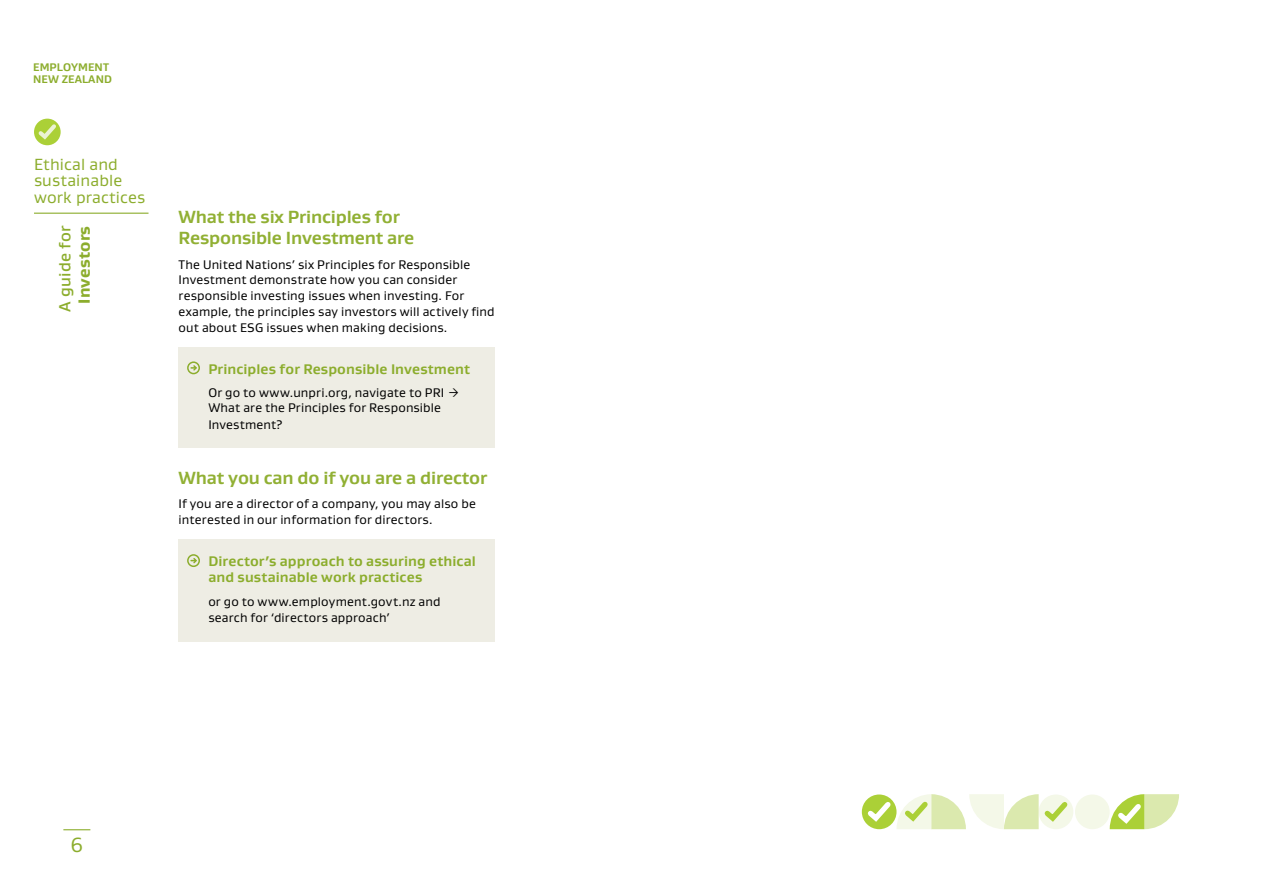
<style>
.page{position:relative;width:1263px;height:893px;background:#fff}
.page>*{position:absolute;margin:0;border:0;box-sizing:border-box;transform-origin:0 0}
.t1{font:21px "Gustan";color:#8cad2d}
.t2{font:700 18px/21px "Gustan";letter-spacing:-.01em;color:#91b034}
.t3{font:16.5px/16.5px "Gustan";letter-spacing:.01em;color:#8cad2d}
.t4{font:500 16.5px "Gustan";letter-spacing:.01em;color:#8cad2d}
.t5{font:800 16.5px "Gustan";letter-spacing:.01em;color:#8cad2d}
.t6{font:700 14.25px/16.5px "Gustan";letter-spacing:.005em;color:#8cad2d}
.t7{font:12.75px/15.8px "Gustan";letter-spacing:.01em;color:#000}
.t8{font:700 11.25px/11.2px "Gustan";letter-spacing:.01em;color:#8cad2d}
</style>
<div class="page">
<div style="left:34px;top:119px;width:27px;height:26px;background:#abd037;border-radius:50%"></div>
<svg style="left:35px;top:121px;width:25px;height:21px"></svg>
<hr style="left:34px;top:213px;width:115px;height:1px;background:#8cad2d">
<div style="left:179px;top:347px;width:316px;height:46px;background:#eeede4"></div>
<div style="left:179px;top:372px;width:316px;height:76px;background:#eeede4"></div>
<div style="left:179px;top:539px;width:316px;height:63px;background:#eeede4"></div>
<div style="left:179px;top:580px;width:316px;height:62px;background:#eeede4"></div>
<div style="left:187px;top:361px;width:13px;height:13px;border:2px solid #8cad2d;border-radius:50%"></div>
<svg style="left:191px;top:364px;width:7px;height:8px"></svg>
<div style="left:187px;top:554px;width:13px;height:13px;border:2px solid #8cad2d;border-radius:50%"></div>
<svg style="left:191px;top:556px;width:7px;height:9px"></svg>
<div style="left:1075px;top:794px;width:35px;height:35px;background:#f4f8e8;border-radius:50%"></div>
<svg style="left:1110px;top:794px;width:69px;height:35px"></svg>
<div style="left:1039px;top:794px;width:34px;height:35px;background:#f4f8e8;border-radius:50%"></div>
<svg style="left:863px;top:794px;width:209px;height:35px"></svg>
<svg style="left:63px;top:829px;width:27px;height:1px"></svg>
<p class="t8" style="left:33px;top:62px;width:80px">EMPLOYMENT<br>NEW ZEALAND</p>
<p class="t3" style="left:34px;top:156px;width:113px">Ethical and sustainable work practices</p>
<p class="t4" style="left:54px;top:312px;width:88px;rotate:-90deg">A guide for</p>
<p class="t5" style="left:73px;top:304px;width:79px;rotate:-90deg">Investors</p>
<h2 class="t2" style="left:179px;top:206px;width:237px">What the six Principles for<br>Responsible Investment are</h2>
<p class="t7" style="left:179px;top:256px;width:318px">The United Nations’ six Principles for Responsible Investment demonstrate how you can consider responsible investing issues when investing. For example, the principles say investors will actively find out about ESG issues when making decisions.</p>
<p class="t6" style="left:208px;top:360px;width:263px">Principles for Responsible Investment</p>
<p class="t7" style="left:208px;top:385px;width:253px;line-height:15px">Or go to www.unpri.org, navigate to PRI →<br>What are the Principles for Responsible</p>
<p class="t7" style="left:208px;top:416px;width:76px">Investment?</p>
<h2 class="t2" style="left:179px;top:467px;width:310px">What you can do if you are a director</h2>
<p class="t7" style="left:179px;top:495px;width:299px">If you are a director of a company, you may also be interested in our information for directors.</p>
<p class="t6" style="left:208px;top:552px;width:269px">Director’s approach to assuring ethical and sustainable work practices</p>
<p class="t7" style="left:208px;top:593px;width:234px;line-height:16.5px">or go to www.employment.govt.nz and search for ‘directors approach’</p>
<h1 class="t1" style="left:71px;top:831px;width:14px">6</h1>
</div>
